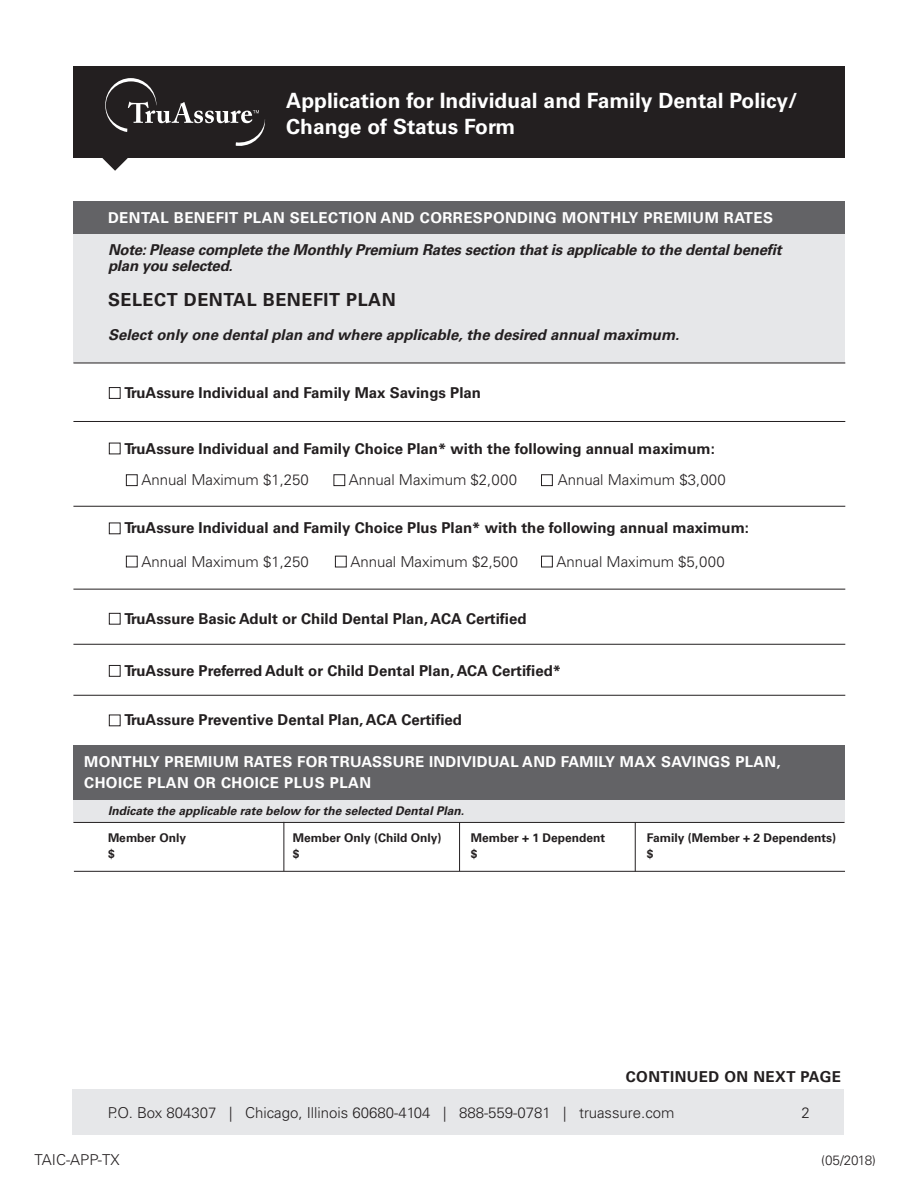
<style>
.page{position:relative;width:918px;height:1188px;background:#fff}
.page>*{position:absolute;margin:0;border:0;box-sizing:border-box;transform-origin:0 0}
.t1{font:700 21px/25.5px "Univers LT Std";color:#fff}
.t2{font:700 18px "Univers LT Std";letter-spacing:.03em;color:#231f20}
.t3{font:700 15px "Univers LT Std";color:#231f20}
.t4{font:300 15px "Univers LT Std";color:#231f20}
.t5{font:italic 700 15px/16.5px "Univers LT Std";letter-spacing:-.015em;color:#231f20}
.t6{font:700 15px/21px "Univers LT Std";letter-spacing:.03em;color:#fff}
.t7{font:700 15px "Univers LT Std";letter-spacing:.03em;color:#231f20}
.t8{font:300 13.5px "Univers LT Std";letter-spacing:-.02em;color:#231f20}
.t9{font:700 12px "Univers LT Std";color:#231f20}
.t10{font:italic 700 12px "Univers LT Std";color:#231f20}
</style>
<div class="page">
<div style="left:73px;top:66px;width:772px;height:92px;background:#231f20"></div>
<svg style="left:102px;top:78px;width:163px;height:93px"></svg>
<div style="left:73px;top:234px;width:772px;height:129px;background:#e6e7e9"></div>
<hr style="left:73px;top:363px;width:772px;height:1px;background:#231f20">
<div style="left:73px;top:800px;width:772px;height:21px;background:#e6e7e9"></div>
<div style="left:73px;top:746px;width:772px;height:54px;background:#636366"></div>
<hr style="left:73px;top:822px;width:772px;height:1px;background:#231f20">
<div style="left:109px;top:387px;width:11px;height:12px;border:1px solid #231f20"></div>
<div style="left:109px;top:613px;width:11px;height:11px;border:1px solid #231f20"></div>
<div style="left:109px;top:665px;width:11px;height:12px;border:1px solid #231f20"></div>
<hr style="left:73px;top:506px;width:772px;height:1px;background:#231f20">
<hr style="left:73px;top:421px;width:772px;height:1px;background:#231f20">
<hr style="left:73px;top:589px;width:772px;height:1px;background:#231f20">
<hr style="left:73px;top:644px;width:772px;height:1px;background:#231f20">
<div style="left:109px;top:443px;width:11px;height:11px;border:1px solid #231f20"></div>
<div style="left:126px;top:475px;width:11px;height:11px;border:1px solid #231f20"></div>
<div style="left:334px;top:475px;width:11px;height:11px;border:1px solid #231f20"></div>
<div style="left:541px;top:475px;width:12px;height:11px;border:1px solid #231f20"></div>
<div style="left:109px;top:523px;width:11px;height:11px;border:1px solid #231f20"></div>
<div style="left:126px;top:556px;width:11px;height:11px;border:1px solid #231f20"></div>
<div style="left:335px;top:556px;width:11px;height:11px;border:1px solid #231f20"></div>
<div style="left:541px;top:556px;width:12px;height:11px;border:1px solid #231f20"></div>
<hr style="left:284px;top:822px;width:1px;height:49px;background:#231f20">
<hr style="left:635px;top:822px;width:1px;height:49px;background:#231f20">
<hr style="left:459px;top:822px;width:1px;height:49px;background:#231f20">
<div style="left:73px;top:202px;width:772px;height:32px;background:#636366"></div>
<hr style="left:74px;top:871px;width:771px;height:1px;background:#231f20">
<div style="left:73px;top:1090px;width:771px;height:45px;background:#e6e7e9"></div>
<div style="left:109px;top:715px;width:11px;height:11px;border:1px solid #231f20"></div>
<hr style="left:73px;top:695px;width:772px;height:1px;background:#231f20">
<p class="t1" style="left:286px;top:88px;width:513px">Application for Individual and Family Dental Policy/<br>Change of Status Form</p>
<p class="t6" style="left:108px;top:207px;width:667px">DENTAL BENEFIT PLAN SELECTION AND CORRESPONDING MONTHLY PREMIUM RATES</p>
<p class="t5" style="left:108px;top:242px;width:675px">Note: Please complete the Monthly Premium Rates section that is applicable to the dental benefit plan you selected.</p>
<p class="t2" style="left:108px;top:289px;width:289px">SELECT DENTAL BENEFIT PLAN</p>
<p class="t5" style="left:108px;top:327px;width:573px">Select only one dental plan and where applicable, the desired annual maximum.</p>
<p class="t3" style="left:124px;top:384px;width:358px">TruAssure Individual and Family Max Savings Plan</p>
<p class="t3" style="left:124px;top:439px;width:592px">TruAssure Individual and Family Choice Plan* with the following annual maximum:</p>
<p class="t4" style="left:141px;top:471px;width:169px">Annual Maximum $1,250</p>
<p class="t4" style="left:349px;top:471px;width:170px">Annual Maximum $2,000</p>
<p class="t4" style="left:558px;top:471px;width:170px">Annual Maximum $3,000</p>
<p class="t3" style="left:124px;top:519px;width:626px">TruAssure Individual and Family Choice Plus Plan* with the following annual maximum:</p>
<p class="t4" style="left:141px;top:552px;width:169px">Annual Maximum $1,250</p>
<p class="t4" style="left:350px;top:552px;width:169px">Annual Maximum $2,500</p>
<p class="t4" style="left:557px;top:552px;width:170px">Annual Maximum $5,000</p>
<p class="t3" style="left:124px;top:610px;width:404px">TruAssure Basic Adult or Child Dental Plan, ACA Certified</p>
<p class="t3" style="left:124px;top:662px;width:438px">TruAssure Preferred Adult or Child Dental Plan, ACA Certified*</p>
<p class="t3" style="left:124px;top:711px;width:339px">TruAssure Preventive Dental Plan, ACA Certified</p>
<p class="t6" style="left:84px;top:751px;width:698px">MONTHLY PREMIUM RATES FOR TRUASSURE INDIVIDUAL AND FAMILY MAX SAVINGS PLAN,<br>CHOICE PLAN OR CHOICE PLUS PLAN</p>
<p class="t10" style="left:108px;top:804px;width:358px">Indicate the applicable rate below for the selected Dental Plan.</p>
<p class="t9" style="left:108px;top:830px;width:80px">Member Only</p>
<p class="t9" style="left:293px;top:830px;width:150px">Member Only (Child Only)</p>
<p class="t9" style="left:471px;top:830px;width:136px">Member + 1 Dependent</p>
<p class="t9" style="left:647px;top:830px;width:191px">Family (Member + 2 Dependents)</p>
<p class="t9" style="left:108px;top:847px;width:8px">$</p>
<p class="t9" style="left:293px;top:847px;width:8px">$</p>
<p class="t9" style="left:471px;top:847px;width:8px">$</p>
<p class="t9" style="left:647px;top:847px;width:8px">$</p>
<p class="t7" style="left:626px;top:1068px;width:217px">CONTINUED ON NEXT PAGE</p>
<p class="t4" style="left:108px;top:1103px;width:568px">P.O. Box 804307 | Chicago, Illinois 60680-4104 | 888-559-0781 | truassure.com</p>
<p class="t4" style="left:802px;top:1103px;width:10px">2</p>
<p class="t4" style="left:35px;top:1150px;width:86px">TAIC-APP-TX</p>
<p class="t8" style="left:821px;top:1152px;width:56px">(05/2018)</p>
</div>
